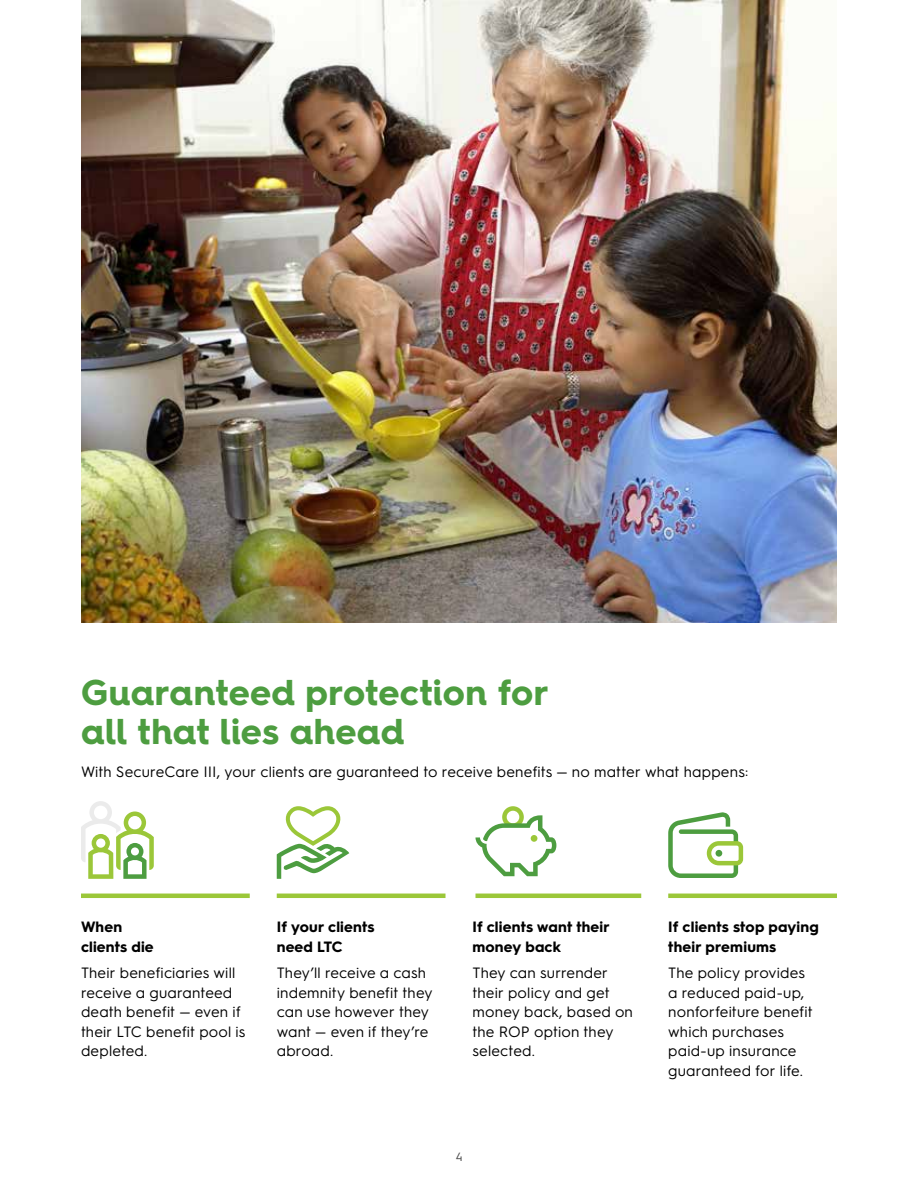
<style>
.page{position:relative;width:918px;height:1188px;background:#fff}
.page>*{position:absolute;margin:0;border:0;box-sizing:border-box;transform-origin:0 0}
.t1{font:700 36px/39px "Hurme Geometric Sans 4";letter-spacing:.01em;color:#4d9d40}
.t2{font:15px/19.5px "Hurme Geometric Sans 3";letter-spacing:.01em;color:#000}
.t3{font:700 15px/19.5px "Hurme Geometric Sans 3";letter-spacing:.01em;color:#000}
.t4{font:12px "Hurme Geometric Sans 3";color:#484848}
</style>
<div class="page">
<svg style="left:277px;top:806px;width:72px;height:73px"></svg>
<img style="left:81px;top:0;width:756px;height:622px">
<hr style="left:81px;top:894px;width:169px;height:4px;background:#9bc739">
<hr style="left:277px;top:894px;width:169px;height:4px;background:#9bc739">
<hr style="left:476px;top:894px;width:165px;height:4px;background:#9bc739">
<hr style="left:668px;top:894px;width:169px;height:4px;background:#9bc739">
<svg style="left:668px;top:812px;width:75px;height:66px"></svg>
<svg style="left:81px;top:801px;width:73px;height:78px"></svg>
<svg style="left:476px;top:806px;width:80px;height:70px"></svg>
<h1 class="t1" style="left:81px;top:672px;width:469px">Guaranteed protection for all that lies ahead</h1>
<p class="t2" style="left:81px;top:761px;width:669px">With SecureCare III, your clients are guaranteed to receive benefits — no matter what happens:</p>
<p class="t3" style="left:81px;top:916px;width:74px">When clients die</p>
<p class="t2" style="left:81px;top:962px;width:166px">Their beneficiaries will receive a guaranteed death benefit — even if their LTC benefit pool is depleted.</p>
<p class="t3" style="left:277px;top:916px;width:99px">If your clients need LTC</p>
<p class="t2" style="left:277px;top:962px;width:157px">They’ll receive a cash indemnity benefit they can use however they want — even if they’re abroad.</p>
<p class="t3" style="left:472px;top:916px;width:139px">If clients want their money back</p>
<p class="t2" style="left:472px;top:962px;width:162px">They can surrender their policy and get money back, based on the ROP option they selected.</p>
<p class="t4" style="left:456px;top:1148px;width:8px">4</p>
<p class="t3" style="left:668px;top:916px;width:152px">If clients stop paying their premiums</p>
<p class="t2" style="left:668px;top:962px;width:146px">The policy provides a reduced paid-up, nonforfeiture benefit which purchases paid-up insurance guaranteed for life.</p>
</div>
